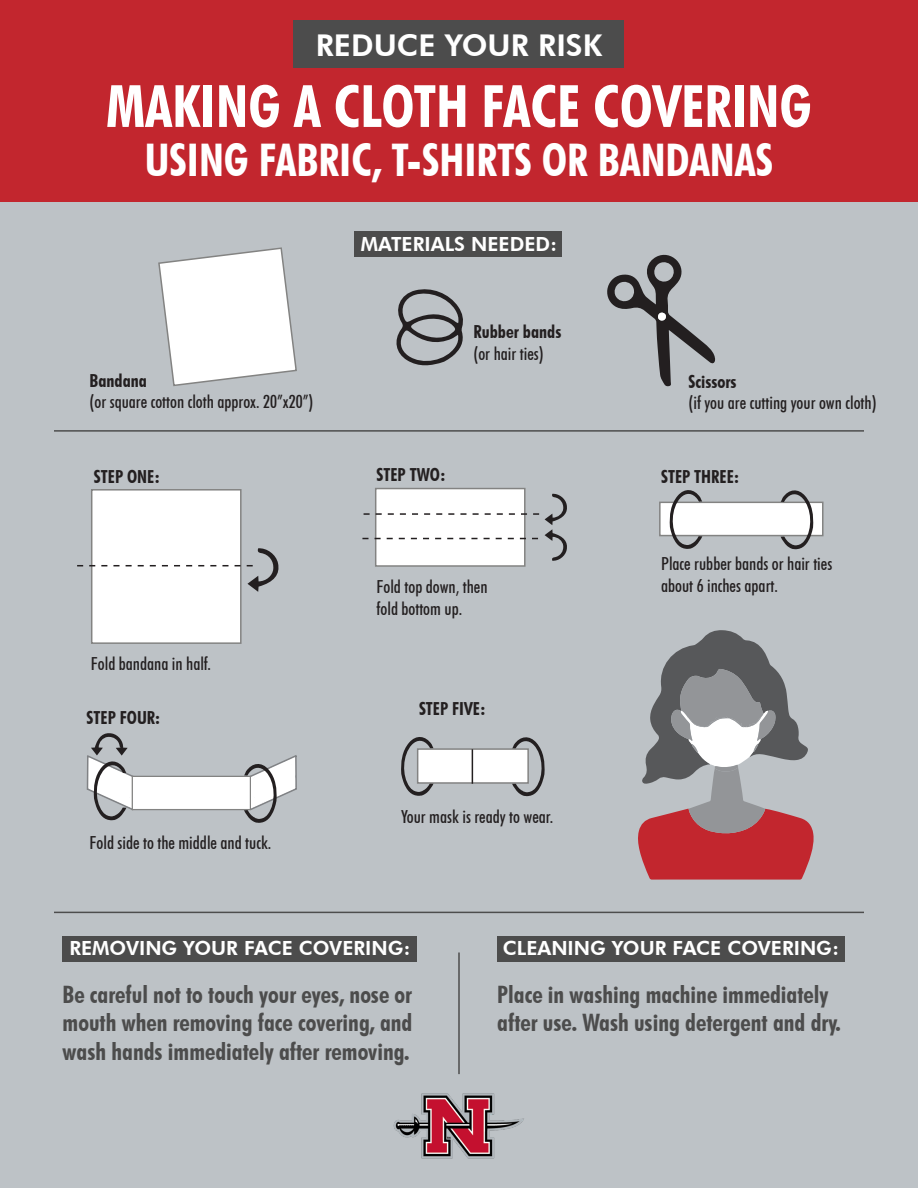
<style>
.page{position:relative;width:918px;height:1188px;background:#bdc2c6}
.page>*{position:absolute;margin:0;border:0;box-sizing:border-box;transform-origin:0 0}
.t1{font:700 condensed 58.5px "Futura BT";color:#fff}
.t2{font:700 condensed 45px "Futura BT";color:#fff}
.t3{font:800 30px "Futura BT";color:#fff}
.t4{font:700 condensed 24px/28.8px "Futura BT";color:#4c4c4c}
.t5{font:800 19.5px "Futura BT";color:#fff}
.t6{font:500 condensed 18px/21.6px "Futura BT";color:#231f20}
.t7{font:700 condensed 18px "Futura BT";color:#231f20}
</style>
<div class="page">
<div style="left:0;top:0;width:918px;height:202px;background:#c2262e"></div>
<div style="left:294px;top:21px;width:330px;height:47px;background:#4c4c4c"></div>
<img style="left:393px;top:1093px;width:131px;height:66px">
<hr style="left:54px;top:430px;width:810px;height:2px;background:#4d4d4d">
<hr style="left:54px;top:912px;width:810px;height:1px;background:#4d4d4d">
<hr style="left:458px;top:952px;width:2px;height:122px;background:#4d4d4d">
<div style="left:63px;top:936px;width:354px;height:25px;background:#4c4c4c"></div>
<div style="left:498px;top:936px;width:347px;height:25px;background:#4c4c4c"></div>
<div style="left:355px;top:231px;width:207px;height:26px;background:#4c4c4c"></div>
<svg style="left:638px;top:630px;width:176px;height:250px"></svg>
<svg style="left:607px;top:254px;width:108px;height:133px"></svg>
<svg style="left:396px;top:289px;width:67px;height:77px"></svg>
<svg style="left:158px;top:247px;width:139px;height:139px"></svg>
<div style="left:91px;top:489px;width:151px;height:155px;background:#fff;border:2px solid #838382"></div>
<div style="left:375px;top:488px;width:151px;height:79px;background:#fff;border:2px solid #838382"></div>
<svg style="left:364px;top:513px;width:175px;height:2px"></svg>
<svg style="left:362px;top:538px;width:176px;height:1px"></svg>
<div style="left:660px;top:502px;width:163px;height:34px;background:#fff"></div>
<div style="left:659px;top:502px;width:165px;height:34px;border:2px solid #838382"></div>
<svg style="left:669px;top:490px;width:33px;height:59px"></svg>
<svg style="left:781px;top:490px;width:33px;height:59px"></svg>
<svg style="left:401px;top:737px;width:33px;height:59px"></svg>
<svg style="left:512px;top:737px;width:33px;height:59px"></svg>
<div style="left:417px;top:748px;width:112px;height:36px;background:#fff;border:2px solid #838382"></div>
<hr style="left:472px;top:749px;width:1px;height:35px;background:#231f20">
<svg style="left:77px;top:548px;width:202px;height:44px"></svg>
<svg style="left:545px;top:493px;width:22px;height:68px"></svg>
<div style="left:132px;top:776px;width:118px;height:34px;background:#fff"></div>
<div style="left:132px;top:776px;width:119px;height:34px;border:1px solid #838382"></div>
<svg style="left:244px;top:755px;width:53px;height:68px"></svg>
<svg style="left:86px;top:733px;width:49px;height:87px"></svg>
<p class="t3" style="left:316px;top:27px;width:288px">REDUCE YOUR RISK</p>
<p class="t1" style="left:106px;top:71px;width:707px">MAKING A CLOTH FACE COVERING</p>
<p class="t2" style="left:145px;top:132px;width:630px">USING FABRIC, T-SHIRTS OR BANDANAS</p>
<p class="t5" style="left:361px;top:232px;width:198px">MATERIALS NEEDED:</p>
<p class="t7" style="left:90px;top:369px;width:59px">Bandana</p>
<p class="t6" style="left:90px;top:391px;width:225px">(or square cotton cloth approx. 20”x20”)</p>
<p class="t7" style="left:474px;top:321px;width:89px">Rubber bands</p>
<p class="t6" style="left:474px;top:342px;width:72px">(or hair ties)</p>
<p class="t7" style="left:688px;top:370px;width:50px">Scissors</p>
<p class="t6" style="left:688px;top:392px;width:190px">(if you are cutting your own cloth)</p>
<p class="t7" style="left:94px;top:465px;width:67px">STEP ONE:</p>
<p class="t7" style="left:377px;top:464px;width:70px">STEP TWO:</p>
<p class="t7" style="left:661px;top:465px;width:79px">STEP THREE:</p>
<p class="t6" style="left:91px;top:652px;width:122px">Fold bandana in half.</p>
<p class="t7" style="left:87px;top:707px;width:75px">STEP FOUR:</p>
<p class="t6" style="left:90px;top:832px;width:183px">Fold side to the middle and tuck.</p>
<p class="t6" style="left:377px;top:576px;width:113px">Fold top down, then</p>
<p class="t6" style="left:377px;top:597px;width:87px">fold bottom up.</p>
<p class="t7" style="left:419px;top:698px;width:68px">STEP FIVE:</p>
<p class="t6" style="left:401px;top:806px;width:154px">Your mask is ready to wear.</p>
<p class="t6" style="left:661px;top:553px;width:173px">Place rubber bands or hair ties about 6 inches apart.</p>
<p class="t5" style="left:69px;top:937px;width:343px">REMOVING YOUR FACE COVERING:</p>
<p class="t5" style="left:503px;top:937px;width:338px">CLEANING YOUR FACE COVERING:</p>
<p class="t4" style="left:497px;top:979px;width:345px">Place in washing machine immediately after use. Wash using detergent and dry.</p>
<p class="t4" style="left:63px;top:979px;width:351px;text-align:justify">Be careful not to touch your eyes, nose or mouth when removing face covering, and wash hands immediately after removing.</p>
</div>
